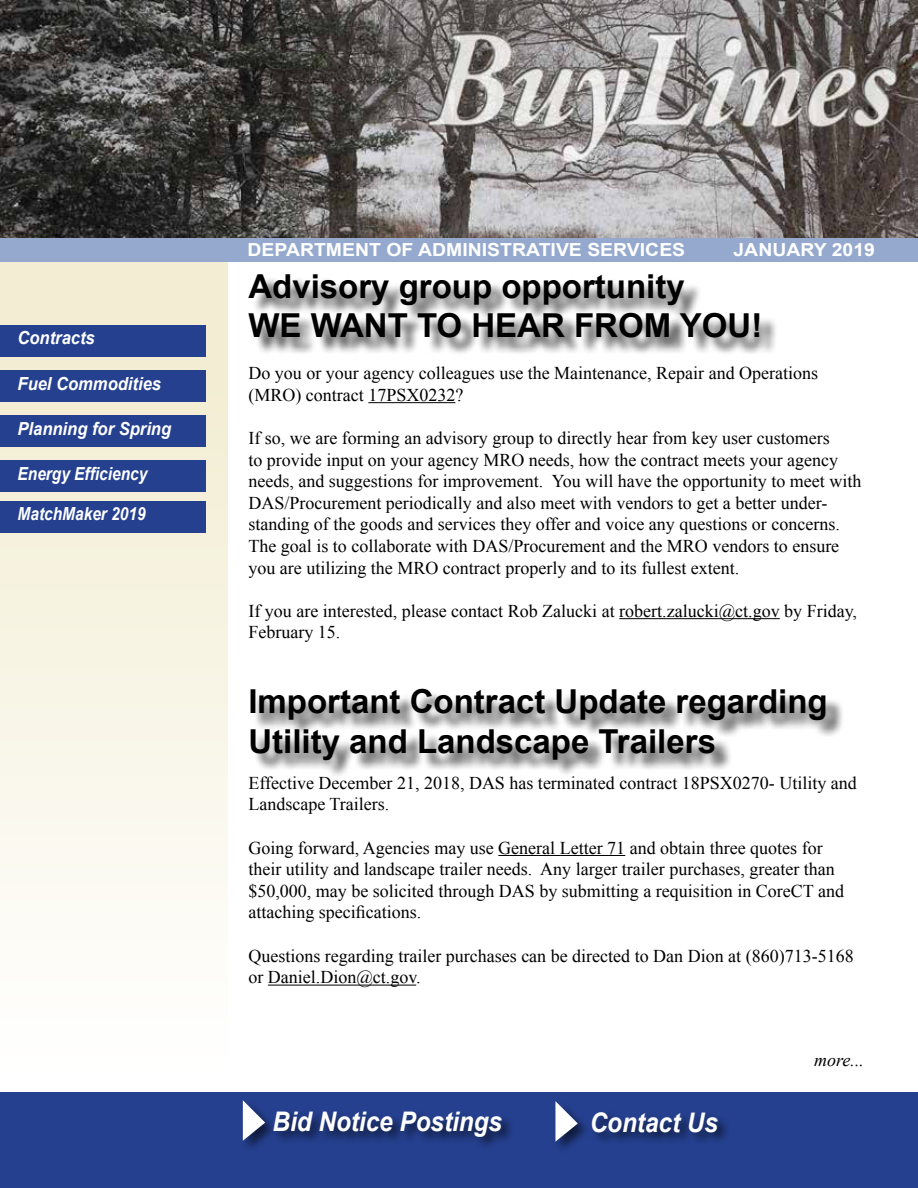
<style>
.page{position:relative;width:918px;height:1188px;background:#fff}
.page>*{position:absolute;margin:0;border:0;box-sizing:border-box;transform-origin:0 0}
.t1{font:700 33px/39.6px "Arial";color:#000}
.t2{font:italic 700 27px "Arial";color:#fff;scale:.9 1}
.t3{font:18px/21.6px "Times New Roman";color:#000}
.t4{font:700 18px "Arial";color:#fff;scale:1.08 1}
.t5{font:italic 700 18px "Arial";color:#fff;scale:.92 1}
.t6{font:italic 700 18px "Arial";color:#fff;scale:.86 1}
.t7{font:italic 18px "Times New Roman";color:#000}
</style>
<div class="page">
<div style="left:0;top:256px;width:228px;height:823px;background:linear-gradient(to bottom,#ebe6cb,#fffffe)"></div>
<div style="left:0;top:1092px;width:918px;height:96px;background:#25408f"></div>
<div style="left:272px;top:1109px;width:244px;height:41px;background:#000;opacity:.6"></div>
<div style="left:0;top:238px;width:918px;height:24px;background:#94a9cd"></div>
<div style="left:241px;top:1100px;width:38px;height:54px;background:#000;opacity:.57"></div>
<svg style="left:243px;top:1100px;width:22px;height:41px"></svg>
<div style="left:590px;top:1110px;width:142px;height:36px;background:#000;opacity:.6"></div>
<div style="left:553px;top:1101px;width:38px;height:54px;background:#000;opacity:.57"></div>
<svg style="left:555px;top:1101px;width:23px;height:41px"></svg>
<div style="left:0;top:325px;width:205px;height:31px;background:#25408f"></div>
<div style="left:0;top:371px;width:205px;height:31px;background:#25408f"></div>
<div style="left:0;top:416px;width:205px;height:31px;background:#25408f"></div>
<div style="left:0;top:461px;width:205px;height:31px;background:#25408f"></div>
<div style="left:0;top:501px;width:205px;height:31px;background:#25408f"></div>
<img style="left:0;top:0;width:917px;height:238px">
<div style="left:252px;top:276px;width:525px;height:80px;background:#000;opacity:.75"></div>
<div style="left:253px;top:691px;width:591px;height:87px;background:#000;opacity:.75"></div>
<hr style="left:368px;top:402px;width:87px;height:1px;background:#000">
<hr style="left:619px;top:618px;width:161px;height:1px;background:#000">
<hr style="left:498px;top:855px;width:127px;height:1px;background:#000">
<hr style="left:268px;top:985px;width:148px;height:1px;background:#000">
<p class="t5" style="left:18px;top:326px;width:86px">Contracts</p>
<p class="t5" style="left:18px;top:371px;width:158px">Fuel Commodities</p>
<p class="t5" style="left:18px;top:416px;width:169px">Planning for Spring</p>
<p class="t6" style="left:18px;top:462px;width:153px">Energy Efficiency</p>
<p class="t6" style="left:18px;top:502px;width:151px">MatchMaker 2019</p>
<p class="t4" style="left:248px;top:238px;width:407px">DEPARTMENT OF ADMINISTRATIVE SERVICES</p>
<p class="t4" style="left:734px;top:238px;width:133px">JANUARY 2019</p>
<h1 class="t1" style="left:248px;top:267px;width:515px">Advisory group opportunity<br>WE WANT TO HEAR FROM YOU!</h1>
<p class="t3" style="left:248px;top:362px;width:571px">Do you or your agency colleagues use the Maintenance, Repair and Operations (MRO) contract 17PSX0232?</p>
<p class="t3" style="left:248px;top:427px;width:614px">If so, we are forming an advisory group to directly hear from key user customers<br>to provide input on your agency MRO needs, how the contract meets your agency needs, and suggestions for improvement. You will have the opportunity to meet with DAS/Procurement periodically and also meet with vendors to get a better under&shy;standing of the goods and services they offer and voice any questions or concerns.<br>The goal is to collaborate with DAS/Procurement and the MRO vendors to ensure you are utilizing the MRO contract properly and to its fullest extent.</p>
<p class="t3" style="left:248px;top:600px;width:610px">If you are interested, please contact Rob Zalucki at robert.zalucki@ct.gov by Friday,<br>February 15.</p>
<h1 class="t1" style="left:248px;top:683px;width:581px">Important Contract Update regarding<br>Utility and Landscape Trailers</h1>
<p class="t3" style="left:248px;top:772px;width:610px">Effective December 21, 2018, DAS has terminated contract 18PSX0270- Utility and<br>Landscape Trailers.</p>
<p class="t3" style="left:248px;top:836px;width:597px">Going forward, Agencies may use General Letter 71 and obtain three quotes for their utility and landscape trailer needs. Any larger trailer purchases, greater than $50,000, may be solicited through DAS by submitting a requisition in CoreCT and attaching specifications.</p>
<p class="t3" style="left:248px;top:944px;width:607px">Questions regarding trailer purchases can be directed to Dan Dion at (860)713-5168 or Daniel.Dion@ct.gov.</p>
<h2 class="t2" style="left:273px;top:1103px;width:257px">Bid Notice Postings</h2>
<h2 class="t2" style="left:590px;top:1104px;width:144px">Contact Us</h2>
<p class="t7" style="left:814px;top:1048px;width:51px">more...</p>
</div>
